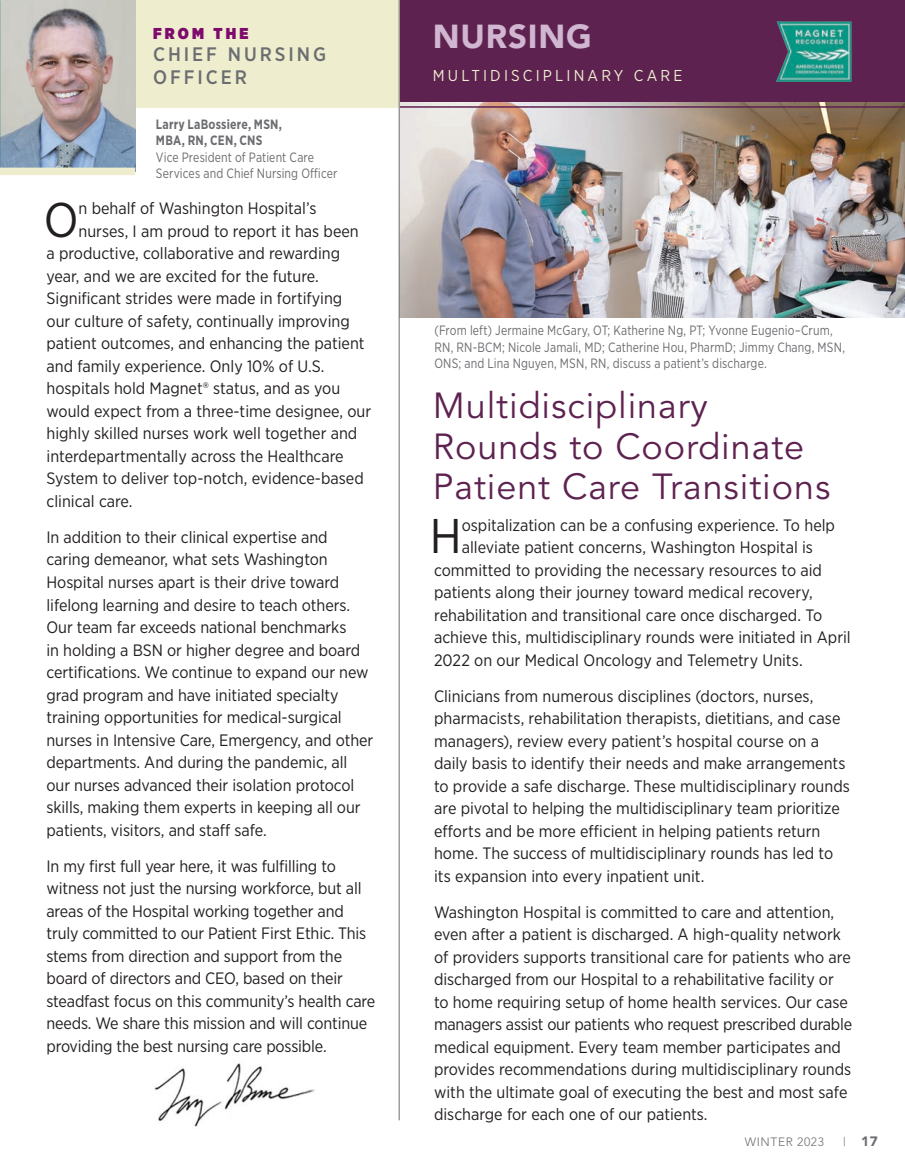
<style>
.page{position:relative;width:905px;height:1175px;background:#fff}
.page>*{position:absolute;margin:0;border:0;box-sizing:border-box;transform-origin:0 0}
._1st_paragraph{font:48.6px "Gotham Narrow";color:#231f20}
.NEW_Headline{font:36px/40.5px "Avenir";letter-spacing:.025em;color:#5e2250}
.Headline{font:900 33px "Avenir";letter-spacing:.025em;color:#d0b6d0}
.NEW_Eyebrow{font:500 19.5px/22.5px "Gotham Narrow";letter-spacing:.15em;color:#6c6d70}
.Body_text{font:16.5px/22.5px "Gotham Narrow";letter-spacing:-.005em;color:#231f20}
._1st_paragraph-2{font:16.5px "Gotham Narrow";color:#231f20}
.NEW_Eyebrow-2{font:15.75px "Gotham Narrow";letter-spacing:.2em;color:#eeeecf}
.NEW_Eyebrow-3{font:900 15.75px "Gotham Narrow";letter-spacing:.2em;color:#7e0a6d}
.NEW_Caption{font:13.5px/16.5px "Gotham Narrow";letter-spacing:.01em;color:#6c6d70;scale:.9 1}
.t1{font:900 13.5px "Avenir";color:#6c6d70}
.t2{font:300 12px "Avenir";letter-spacing:.05em;color:#6c6d70}
.s1{font-weight:700}
.s2{font-weight:300;font-size:12px}
</style>
<div class="page">
<img style="left:400px;top:101px;width:504px;height:217px">
<div style="left:2px;top:0;width:902px;height:101px;background:#5e2250"></div>
<hr style="left:399px;top:106px;width:505px;height:2px;background:#5e2250">
<img style="left:776px;top:21px;width:75px;height:61px">
<img style="left:154px;top:1063px;width:161px;height:66px">
<div style="left:2px;top:0;width:397px;height:108px;background:#eeeecf"></div>
<img style="left:0;top:0;width:135px;height:168px">
<hr style="left:399px;top:0;width:1px;height:1120px;background:#6c6d70">
<div style="left:0;top:168px;width:135px;height:7px;background:#eeeecf"></div>
<p class="NEW_Eyebrow-3" style="left:153px;top:22px;width:97px">FROM THE</p>
<p class="NEW_Eyebrow" style="left:153px;top:43px;width:174px">CHIEF NURSING<br>OFFICER</p>
<p class="NEW_Caption" style="left:156px;top:115px;width:203px"><span class="s1">Larry LaBossiere, MSN,<br>MBA, RN, CEN, CNS<br></span>Vice President of Patient Care<br>Services and Chief Nursing Officer</p>
<p class="_1st_paragraph" style="left:44px;top:189px;width:36px">O</p>
<p class="_1st_paragraph-2" style="left:79px;top:198px;width:239px">n behalf of Washington Hospital’s</p>
<p class="_1st_paragraph-2" style="left:79px;top:221px;width:282px">nurses, I am proud to report it has been</p>
<p class="_1st_paragraph-2" style="left:46px;top:243px;width:295px">a productive, collaborative and rewarding</p>
<p class="_1st_paragraph-2" style="left:46px;top:266px;width:274px">year, and we are excited for the future.</p>
<p class="_1st_paragraph-2" style="left:46px;top:288px;width:297px">Significant strides were made in fortifying</p>
<p class="_1st_paragraph-2" style="left:46px;top:311px;width:305px">our culture of safety, continually improving</p>
<p class="_1st_paragraph-2" style="left:46px;top:333px;width:319px">patient outcomes, and enhancing the patient</p>
<p class="_1st_paragraph-2" style="left:46px;top:356px;width:279px">and family experience. Only 10% of U.S.</p>
<p class="_1st_paragraph-2" style="left:46px;top:378px;width:295px">hospitals hold Magnet® status, and as you</p>
<p class="_1st_paragraph-2" style="left:46px;top:401px;width:326px">would expect from a three-time designee, our</p>
<p class="_1st_paragraph-2" style="left:46px;top:423px;width:312px">highly skilled nurses work well together and</p>
<p class="_1st_paragraph-2" style="left:46px;top:446px;width:298px">interdepartmentally across the Healthcare</p>
<p class="_1st_paragraph-2" style="left:46px;top:468px;width:319px">System to deliver top-notch, evidence-based</p>
<p class="_1st_paragraph-2" style="left:46px;top:491px;width:88px">clinical care.</p>
<p class="Body_text" style="left:46px;top:525px;width:328px">In addition to their clinical expertise and caring demeanor, what sets Washington Hospital nurses apart is their drive toward lifelong learning and desire to teach others.<br>Our team far exceeds national benchmarks<br>in holding a BSN or higher degree and board certifications. We continue to expand our new grad program and have initiated specialty training opportunities for medical-surgical nurses in Intensive Care, Emergency, and other departments. And during the pandemic, all our nurses advanced their isolation protocol skills, making them experts in keeping all our patients, visitors, and staff safe.</p>
<p class="Body_text" style="left:46px;top:854px;width:330px">In my first full year here, it was fulfilling to witness not just the nursing workforce, but all areas of the Hospital working together and truly committed to our Patient First Ethic. This stems from direction and support from the board of directors and CEO, based on their steadfast focus on this community’s health care needs. We share this mission and will continue providing the best nursing care possible.</p>
<p class="Headline" style="left:433px;top:17px;width:160px">NURSING</p>
<p class="NEW_Eyebrow-2" style="left:433px;top:66px;width:251px">MULTIDISCIPLINARY CARE</p>
<p class="NEW_Caption" style="left:434px;top:322px;width:458px">(From left) Jermaine McGary, OT; Katherine Ng, PT; Yvonne Eugenio–Crum,<br>RN, RN-BCM; Nicole Jamali, MD; Catherine Hou, PharmD; Jimmy Chang, MSN,<br>ONS; and Lina Nguyen, MSN, RN, discuss a patient’s discharge.</p>
<p class="NEW_Headline" style="left:433px;top:386px;width:399px">Multidisciplinary<br>Rounds to Coordinate<br>Patient Care Transitions</p>
<p class="_1st_paragraph" style="left:430px;top:506px;width:33px">H</p>
<p class="_1st_paragraph-2" style="left:462px;top:514px;width:374px">ospitalization can be a confusing experience. To help</p>
<p class="_1st_paragraph-2" style="left:462px;top:537px;width:352px">alleviate patient concerns, Washington Hospital is</p>
<p class="_1st_paragraph-2" style="left:434px;top:559px;width:389px">committed to providing the necessary resources to aid</p>
<p class="_1st_paragraph-2" style="left:434px;top:582px;width:380px">patients along their journey toward medical recovery,</p>
<p class="_1st_paragraph-2" style="left:434px;top:604px;width:390px">rehabilitation and transitional care once discharged. To</p>
<p class="_1st_paragraph-2" style="left:434px;top:627px;width:418px">achieve this, multidisciplinary rounds were initiated in April</p>
<p class="_1st_paragraph-2" style="left:434px;top:649px;width:370px">2022 on our Medical Oncology and Telemetry Units.</p>
<p class="Body_text" style="left:434px;top:684px;width:417px">Clinicians from numerous disciplines (doctors, nurses, pharmacists, rehabilitation therapists, dietitians, and case managers), review every patient’s hospital course on a daily basis to identify their needs and make arrangements to provide a safe discharge. These multidisciplinary rounds are pivotal to helping the multidisciplinary team prioritize efforts and be more efficient in helping patients return home. The success of multidisciplinary rounds has led to its expansion into every inpatient unit.</p>
<p class="Body_text" style="left:434px;top:900px;width:419px">Washington Hospital is committed to care and attention, even after a patient is discharged. A high-quality network of providers supports transitional care for patients who are discharged from our Hospital to a rehabilitative facility or to home requiring setup of home health services. Our case managers assist our patients who request prescribed durable medical equipment. Every team member participates and provides recommendations during multidisciplinary rounds with the ultimate goal of executing the best and most safe discharge for each one of our patients.</p>
<p class="t2" style="left:745px;top:1134px;width:80px">WINTER 2023</p>
<p class="t1" style="left:843px;top:1132px;width:36px"><span class="s2">|</span> 17</p>
</div>
